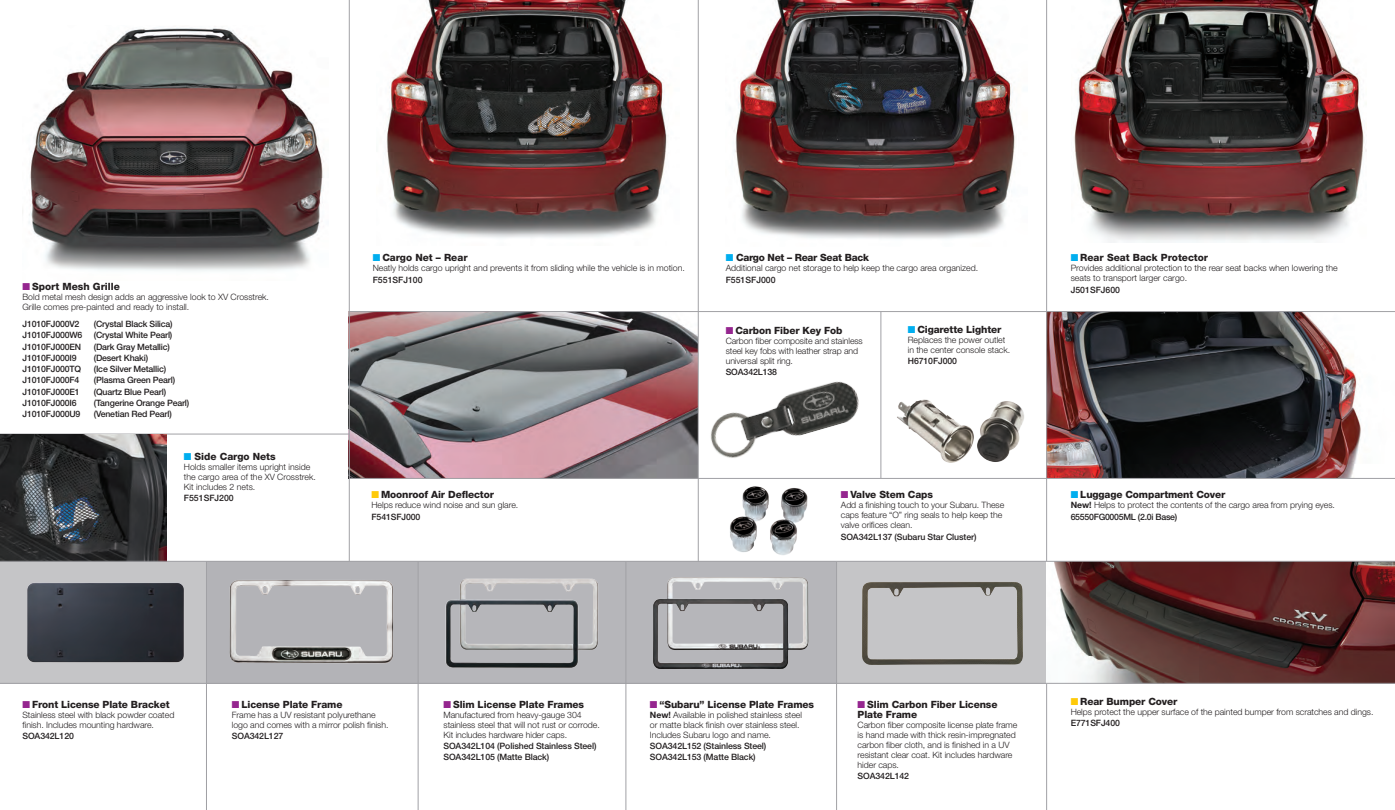
<style>
.page{position:relative;width:1395px;height:810px;background:#fff}
.page>*{position:absolute;margin:0;border:0;box-sizing:border-box;transform-origin:0 0}
.t1{font:800 10px/10px "Helvetica Neue";letter-spacing:-.01em;color:#231f20}
.t2{font:300 8.75px/10px "Helvetica Neue";letter-spacing:-.005em;color:#231f20}
.t3{font:500 8.75px "Helvetica Neue";letter-spacing:-.02em;color:#231f20}
.t4{font:500 8.75px "Helvetica Neue";color:#231f20}
.s1{color:#95268f}
.s2{color:#00aeef}
.s3{color:#feca0a}
.s4{font-weight:700}
</style>
<div class="page">
<img style="left:1047px;top:312px;width:314px;height:166px">
<img style="left:734px;top:0;width:281px;height:239px">
<img style="left:1074px;top:0;width:290px;height:243px">
<img style="left:350px;top:312px;width:348px;height:166px">
<div style="left:836px;top:561px;width:210px;height:123px;background:#c5c5c7"></div>
<img style="left:862px;top:582px;width:161px;height:83px">
<div style="left:625px;top:561px;width:211px;height:123px;background:#b6b6ba"></div>
<img style="left:653px;top:577px;width:156px;height:92px">
<div style="left:0;top:561px;width:206px;height:123px;background:#c5c5c7"></div>
<img style="left:27px;top:583px;width:157px;height:80px">
<div style="left:418px;top:561px;width:207px;height:123px;background:#b6b6ba"></div>
<img style="left:445px;top:578px;width:153px;height:90px">
<img style="left:207px;top:562px;width:211px;height:121px">
<img style="left:29px;top:28px;width:294px;height:243px">
<hr style="left:1046px;top:0;width:1px;height:810px;background:#a1a1a5">
<hr style="left:0;top:434px;width:349px;height:1px;background:#a1a1a5">
<hr style="left:698px;top:0;width:1px;height:562px;background:#a1a1a5">
<img style="left:897px;top:399px;width:127px;height:64px">
<img style="left:1046px;top:562px;width:348px;height:121px">
<img style="left:387px;top:0;width:280px;height:238px">
<img style="left:710px;top:381px;width:149px;height:77px">
<hr style="left:880px;top:312px;width:1px;height:166px;background:#a1a1a5">
<hr style="left:836px;top:562px;width:1px;height:248px;background:#a1a1a5">
<hr style="left:625px;top:562px;width:1px;height:248px;background:#a1a1a5">
<hr style="left:349px;top:478px;width:349px;height:1px;background:#a1a1a5">
<hr style="left:695px;top:478px;width:699px;height:1px;background:#a1a1a5">
<img style="left:730px;top:486px;width:78px;height:69px">
<img style="left:0;top:434px;width:167px;height:127px">
<hr style="left:349px;top:0;width:1px;height:561px;background:#a1a1a5">
<hr style="left:0;top:561px;width:1394px;height:1px;background:#a1a1a5">
<hr style="left:349px;top:311px;width:1045px;height:1px;background:#a1a1a5">
<hr style="left:0;top:683px;width:1394px;height:1px;background:#a1a1a5">
<hr style="left:418px;top:562px;width:1px;height:248px;background:#a1a1a5">
<hr style="left:206px;top:562px;width:1px;height:248px;background:#a1a1a5">
<p class="t1" style="left:22px;top:281px;width:99px"><span class="s1">■</span> Sport Mesh Grille</p>
<p class="t2" style="left:22px;top:292px;width:248px">Bold metal mesh design adds an aggressive look to XV Crosstrek.<br>Grille comes pre-painted and ready to install.</p>
<p class="t3" style="left:22px;top:319px;width:58px">J1010FJ000V2</p>
<p class="t3" style="left:94px;top:319px;width:80px">(Crystal Black Silica)</p>
<p class="t3" style="left:22px;top:330px;width:61px">J1010FJ000W6</p>
<p class="t3" style="left:94px;top:330px;width:80px">(Crystal White Pearl)</p>
<p class="t3" style="left:22px;top:341px;width:60px">J1010FJ000EN</p>
<p class="t3" style="left:94px;top:341px;width:78px">(Dark Gray Metallic)</p>
<p class="t3" style="left:22px;top:352px;width:56px">J1010FJ000I9</p>
<p class="t3" style="left:94px;top:352px;width:56px">(Desert Khaki)</p>
<p class="t3" style="left:22px;top:364px;width:60px">J1010FJ000TQ</p>
<p class="t3" style="left:94px;top:364px;width:74px">(Ice Silver Metallic)</p>
<p class="t3" style="left:22px;top:375px;width:58px">J1010FJ000F4</p>
<p class="t3" style="left:94px;top:375px;width:83px">(Plasma Green Pearl)</p>
<p class="t3" style="left:22px;top:386px;width:59px">J1010FJ000E1</p>
<p class="t3" style="left:94px;top:386px;width:74px">(Quartz Blue Pearl)</p>
<p class="t3" style="left:22px;top:397px;width:56px">J1010FJ000I6</p>
<p class="t3" style="left:94px;top:397px;width:97px">(Tangerine Orange Pearl)</p>
<p class="t3" style="left:22px;top:409px;width:59px">J1010FJ000U9</p>
<p class="t3" style="left:94px;top:409px;width:80px">(Venetian Red Pearl)</p>
<p class="t1" style="left:184px;top:451px;width:93px"><span class="s2">■</span> Side Cargo Nets</p>
<p class="t2" style="left:184px;top:461px;width:133px">Holds smaller items upright inside the cargo area of the XV Crosstrek.<br>Kit includes 2 nets.</p>
<p class="t4" style="left:184px;top:493px;width:51px">F551SFJ200</p>
<p class="t1" style="left:372px;top:253px;width:96px"><span class="s2">■</span> Cargo Net – Rear</p>
<p class="t2" style="left:372px;top:263px;width:313px">Neatly holds cargo upright and prevents it from sliding while the vehicle is in motion.</p>
<p class="t4" style="left:372px;top:274px;width:51px">F551SFJ100</p>
<p class="t1" style="left:725px;top:253px;width:145px"><span class="s2">■</span> Cargo Net – Rear Seat Back</p>
<p class="t2" style="left:725px;top:263px;width:254px">Additional cargo net storage to help keep the cargo area organized.</p>
<p class="t4" style="left:725px;top:274px;width:51px">F551SFJ000</p>
<p class="t1" style="left:725px;top:325px;width:118px"><span class="s1">■</span> Carbon Fiber Key Fob</p>
<p class="t2" style="left:725px;top:335px;width:139px">Carbon fiber composite and stainless steel key fobs with leather strap and universal split ring.</p>
<p class="t3" style="left:725px;top:367px;width:53px">SOA342L138</p>
<p class="t1" style="left:907px;top:324px;width:95px"><span class="s2">■</span> Cigarette Lighter</p>
<p class="t2" style="left:907px;top:335px;width:104px">Replaces the power outlet in the center console stack.</p>
<p class="t3" style="left:907px;top:356px;width:51px">H6710FJ000</p>
<p class="t1" style="left:371px;top:490px;width:124px"><span class="s3">■</span> Moonroof Air Deflector</p>
<p class="t2" style="left:371px;top:500px;width:148px">Helps reduce wind noise and sun glare.</p>
<p class="t3" style="left:371px;top:511px;width:50px">F541SFJ000</p>
<p class="t1" style="left:840px;top:490px;width:94px"><span class="s1">■</span> Valve Stem Caps</p>
<p class="t2" style="left:840px;top:500px;width:165px">Add a finishing touch to your Subaru. These caps feature “O” ring seals to help keep the valve orifices clean.</p>
<p class="t3" style="left:840px;top:531px;width:137px">SOA342L137 (Subaru Star Cluster)</p>
<p class="t1" style="left:1070px;top:253px;width:139px"><span class="s2">■</span> Rear Seat Back Protector</p>
<p class="t2" style="left:1070px;top:263px;width:268px">Provides additional protection to the rear seat backs when lowering the seats to transport larger cargo.</p>
<p class="t4" style="left:1070px;top:284px;width:51px">J501SFJ600</p>
<p class="t1" style="left:1070px;top:490px;width:156px"><span class="s2">■</span> Luggage Compartment Cover</p>
<p class="t2" style="left:1070px;top:500px;width:266px"><span class="s4">New!</span> Helps to protect the contents of the cargo area from prying eyes.</p>
<p class="t3" style="left:1070px;top:511px;width:108px">65550FG0005ML (2.0i Base)</p>
<p class="t1" style="left:22px;top:699px;width:149px"><span class="s1">■</span> Front License Plate Bracket</p>
<p class="t2" style="left:22px;top:709px;width:153px">Stainless steel with black powder coated finish. Includes mounting hardware.</p>
<p class="t3" style="left:22px;top:731px;width:53px">SOA342L120</p>
<p class="t1" style="left:232px;top:699px;width:112px"><span class="s1">■</span> License Plate Frame</p>
<p class="t2" style="left:232px;top:709px;width:158px">Frame has a UV resistant polyurethane logo and comes with a mirror polish finish.</p>
<p class="t3" style="left:232px;top:731px;width:53px">SOA342L127</p>
<p class="t1" style="left:443px;top:699px;width:142px"><span class="s1">■</span> Slim License Plate Frames</p>
<p class="t2" style="left:443px;top:709px;width:158px">Manufactured from heavy-gauge 304 stainless steel that will not rust or corrode.<br>Kit includes hardware hider caps.</p>
<p class="t3" style="left:443px;top:741px;width:154px">SOA342L104 (Polished Stainless Steel)</p>
<p class="t3" style="left:443px;top:752px;width:107px">SOA342L105 (Matte Black)</p>
<p class="t1" style="left:650px;top:699px;width:166px"><span class="s1">■</span> “Subaru” License Plate Frames</p>
<p class="t2" style="left:650px;top:709px;width:153px"><span class="s4">New!</span> Available in polished stainless steel or matte black finish over stainless steel.<br>Includes Subaru logo and name.</p>
<p class="t3" style="left:650px;top:741px;width:118px">SOA342L152 (Stainless Steel)</p>
<p class="t3" style="left:650px;top:752px;width:107px">SOA342L153 (Matte Black)</p>
<p class="t1" style="left:857px;top:699px;width:141px"><span class="s1">■</span> Slim Carbon Fiber License<br>Plate Frame</p>
<p class="t2" style="left:857px;top:719px;width:161px">Carbon fiber composite license plate frame is hand made with thick resin-impregnated carbon fiber cloth, and is finished in a UV resistant clear coat. Kit includes hardware hider caps.</p>
<p class="t3" style="left:857px;top:771px;width:53px">SOA342L142</p>
<p class="t1" style="left:1070px;top:696px;width:108px"><span class="s3">■</span> Rear Bumper Cover</p>
<p class="t2" style="left:1070px;top:707px;width:304px">Helps protect the upper surface of the painted bumper from scratches and dings.</p>
<p class="t3" style="left:1070px;top:718px;width:51px">E771SFJ400</p>
</div>
